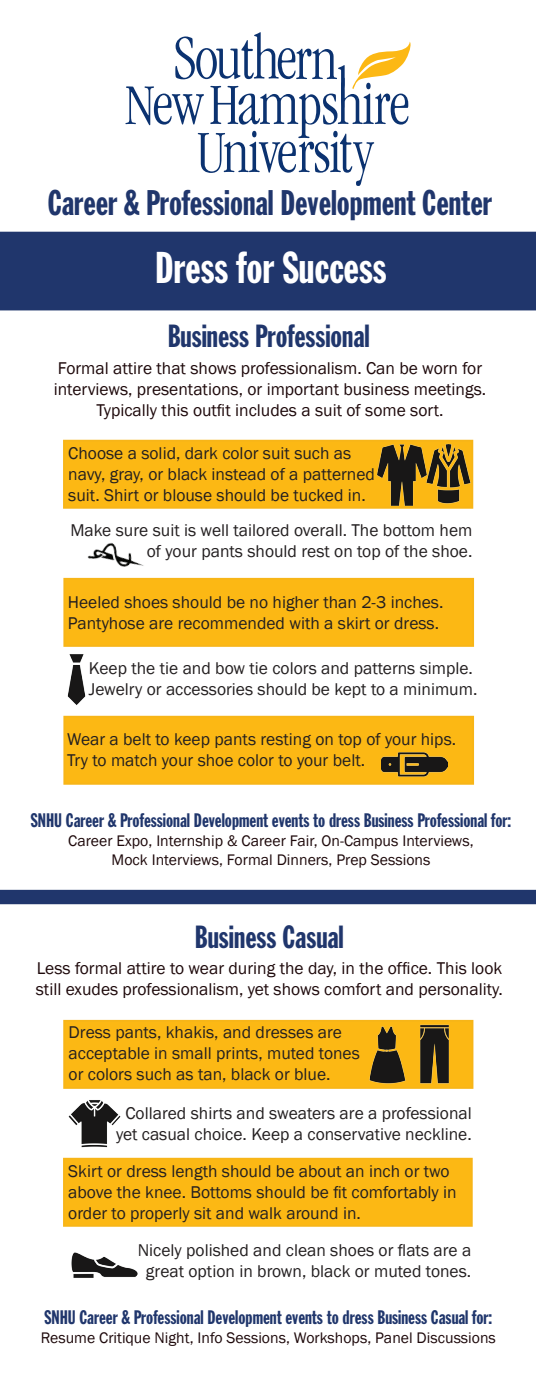
<style>
.page{position:relative;width:536px;height:1386px;background:#fff}
.page>*{position:absolute;margin:0;border:0;box-sizing:border-box;transform-origin:0 0}
.t1{font:43.75px "Franklin Gothic Std Extra Cond";color:#fff}
.t2{font:35px "Franklin Gothic Std Extra Cond";color:#20366c}
.t3{font:31.5px "Franklin Gothic Std Extra Cond";color:#20366c}
.t4{font:19.25px "Franklin Gothic Std Extra Cond";color:#20366c}
.t5{font:17.5px/21px "Franklin Gothic";color:#231f20}
.t6{font:17.5px/21px "Franklin Gothic";color:#1e090b;text-align:center}
.t7{font:15.75px/18.9px "Franklin Gothic";color:#1e090b;text-align:center}
</style>
<div class="page">
<img style="left:80px;top:542px;width:77px;height:36px">
<div style="left:63px;top:440px;width:410px;height:69px;background:#fcb814;border:2px solid #f7b518"></div>
<div style="left:0;top:232px;width:536px;height:78px;background:#20366c"></div>
<svg style="left:125px;top:32px;width:285px;height:154px"></svg>
<div style="left:63px;top:578px;width:411px;height:69px;background:#fcb814;border:2px solid #f7b518"></div>
<div style="left:63px;top:716px;width:411px;height:69px;background:#fcb814;border:2px solid #f7b518"></div>
<div style="left:0;top:890px;width:536px;height:14px;background:#20366c"></div>
<div style="left:63px;top:1020px;width:410px;height:69px;background:#fcb814;border:2px solid #f7b518"></div>
<div style="left:63px;top:1158px;width:409px;height:69px;background:#fcb814;border:2px solid #f7b518"></div>
<img style="left:371px;top:439px;width:68px;height:70px">
<img style="left:67px;top:654px;width:19px;height:51px">
<img style="left:381px;top:752px;width:66px;height:31px">
<img style="left:401px;top:1021px;width:66px;height:66px">
<img style="left:68px;top:1100px;width:53px;height:48px">
<img style="left:353px;top:1021px;width:67px;height:64px">
<img style="left:71px;top:1252px;width:67px;height:26px">
<img style="left:418px;top:444px;width:56px;height:59px">
<h2 class="t2" style="left:48px;top:184px;width:445px">Career &amp; Professional Development Center</h2>
<h1 class="t1" style="left:155px;top:244px;width:233px">Dress for Success</h1>
<h3 class="t3" style="left:168px;top:320px;width:203px">Business Professional</h3>
<p class="t6" style="left:54px;top:358px;width:434px">Formal attire that shows professionalism. Can be worn for interviews, presentations, or important business meetings.<br>Typically this outfit includes a suit of some sort.</p>
<p class="t5" style="left:68px;top:443px;width:308px">Choose a solid, dark color suit such as navy, gray, or black instead of a patterned suit. Shirt or blouse should be tucked in.</p>
<p class="t5" style="left:70px;top:520px;width:403px;text-align:right">Make sure suit is well tailored overall. The bottom hem of your pants should rest on top of the shoe.</p>
<p class="t5" style="left:68px;top:592px;width:377px">Heeled shoes should be no higher than 2-3 inches.<br>Pantyhose are recommended with a skirt or dress.</p>
<p class="t5" style="left:89px;top:658px;width:390px">Keep the tie and bow tie colors and patterns simple.<br>Jewelry or accessories should be kept to a minimum.</p>
<p class="t5" style="left:67px;top:729px;width:390px">Wear a belt to keep pants resting on top of your hips.<br>Try to match your shoe color to your belt.</p>
<p class="t4" style="left:31px;top:810px;width:482px">SNHU Career &amp; Professional Development events to dress Business Professional for:</p>
<p class="t7" style="left:68px;top:831px;width:407px">Career Expo, Internship &amp; Career Fair, On-Campus Interviews,<br>Mock Interviews, Formal Dinners, Prep Sessions</p>
<h3 class="t3" style="left:195px;top:920px;width:150px">Business Casual</h3>
<p class="t6" style="left:36px;top:958px;width:468px;text-align:left">Less formal attire to wear during the day, in the office. This look still exudes professionalism, yet shows comfort and personality.</p>
<p class="t5" style="left:69px;top:1022px;width:292px">Dress pants, khakis, and dresses are acceptable in small prints, muted tones or colors such as tan, black or blue.</p>
<p class="t5" style="left:116px;top:1103px;width:357px;text-align:center">Collared shirts and sweaters are a professional yet casual choice. Keep a conservative neckline.</p>
<p class="t5" style="left:68px;top:1161px;width:389px">Skirt or dress length should be about an inch or two above the knee. Bottoms should be fit comfortably in order to properly sit and walk around in.</p>
<p class="t5" style="left:138px;top:1240px;width:335px;text-align:center">Nicely polished and clean shoes or flats are a great option in brown, black or muted tones.</p>
<p class="t4" style="left:44px;top:1307px;width:449px">SNHU Career &amp; Professional Development events to dress Business Casual for:</p>
<p class="t7" style="left:41px;top:1328px;width:456px">Resume Critique Night, Info Sessions, Workshops, Panel Discussions</p>
</div>
